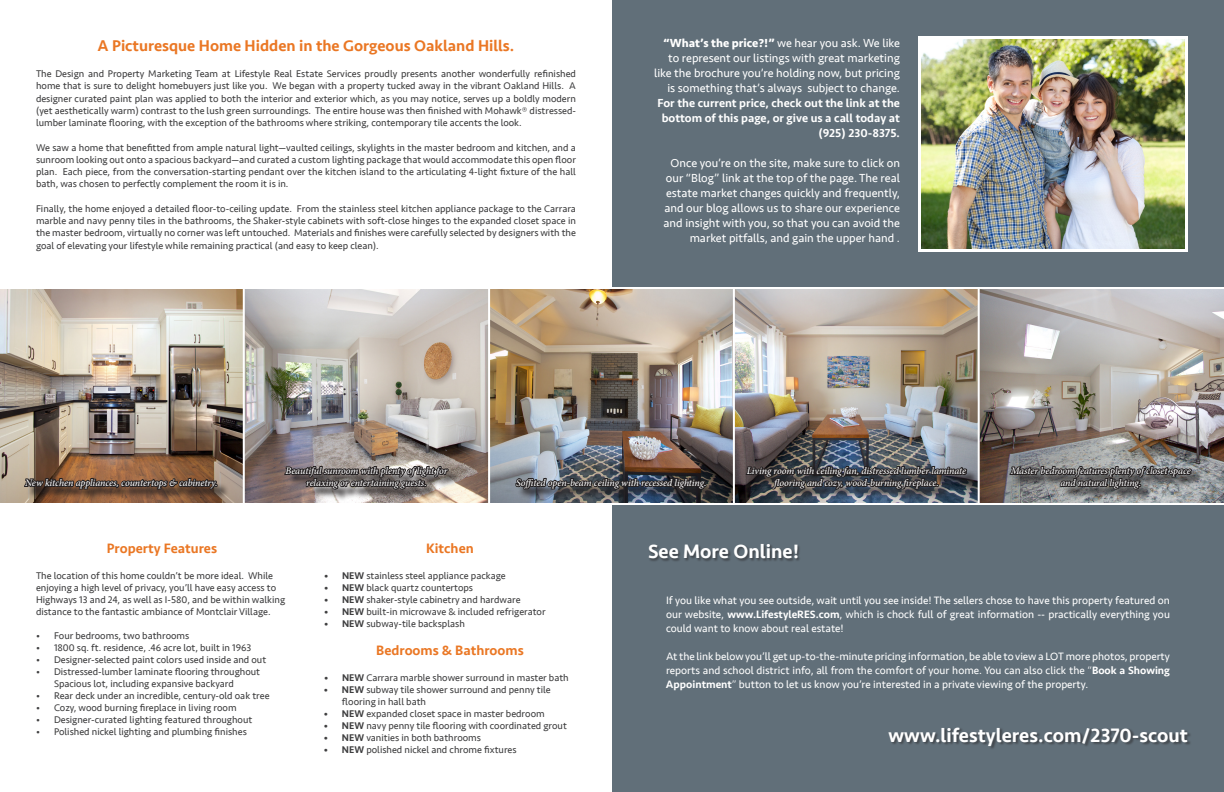
<style>
.page{position:relative;width:1224px;height:792px;background:#fff}
.page>*{position:absolute;margin:0;border:0;box-sizing:border-box;transform-origin:0 0}
.t1{font:500 20px "Seravek";color:#fff}
.t2{font:500 16px "Seravek";color:#ea7724}
.t3{font:500 14px "Seravek";color:#ea7724}
.t4{font:12px/15px "Seravek";color:#fff;text-align:right}
.t5{font:11px/14px "Seravek";color:#fff;text-align:justify}
.t6{font:10px/12.2px "Seravek";color:#3e3e3f;text-align:justify}
.t7{font:italic 500 10px/12px "Minion Pro";letter-spacing:-.01em;color:#fff;text-align:center}
.s1{font-weight:700}
.s2{font-weight:500}
.s3{font-weight:300}
</style>
<div class="page">
<div style="left:612px;top:0;width:612px;height:792px;background:#616f79"></div>
<img style="left:0;top:289px;width:1224px;height:214px">
<hr style="left:243px;top:289px;width:2px;height:216px;background:#fff">
<hr style="left:488px;top:289px;width:2px;height:215px;background:#fff">
<hr style="left:733px;top:288px;width:2px;height:216px;background:#fff">
<hr style="left:978px;top:288px;width:2px;height:216px;background:#fff">
<div style="left:26px;top:480px;width:204px;height:22px;background:#231f20;opacity:.75"></div>
<svg style="left:23px;top:443px;width:195px;height:60px;background:#7b5b44"></svg>
<div style="left:286px;top:468px;width:175px;height:34px;background:#231f20;opacity:.75"></div>
<svg style="left:283px;top:431px;width:167px;height:60px;background:#817876"></svg>
<div style="left:517px;top:480px;width:202px;height:22px;background:#231f20;opacity:.75"></div>
<img style="left:514px;top:443px;width:193px;height:49px">
<div style="left:748px;top:468px;width:231px;height:34px;background:#231f20;opacity:.75"></div>
<img style="left:744px;top:431px;width:225px;height:70px">
<div style="left:1012px;top:468px;width:192px;height:34px;background:#231f20;opacity:.75"></div>
<svg style="left:1008px;top:447px;width:185px;height:44px;background:#706f6f"></svg>
<hr style="left:0;top:287px;width:1224px;height:2px;background:#fff">
<hr style="left:0;top:503px;width:1224px;height:2px;background:#fff">
<img style="left:922px;top:40px;width:262px;height:208px">
<div style="left:918px;top:36px;width:270px;height:216px;border:3px solid #fff"></div>
<div style="left:649px;top:544px;width:152px;height:18px;background:#231f20;opacity:.5"></div>
<div style="left:888px;top:727px;width:303px;height:23px;background:#231f20;opacity:.5"></div>
<p class="t2" style="left:98px;top:36px;width:418px">A Picturesque Home Hidden in the Gorgeous Oakland Hills.</p>
<p class="t6" style="left:36px;top:68px;width:542px">The Design and Property Marketing Team at Lifestyle Real Estate Services proudly presents another wonderfully refinished home that is sure to delight homebuyers just like you. We began with a property tucked away in the vibrant Oakland Hills. A designer curated paint plan was applied to both the interior and exterior which, as you may notice, serves up a boldly modern (yet aesthetically warm) contrast to the lush green surroundings. The entire house was then finished with Mohawk® distressed&shy;lumber laminate flooring, with the exception of the bathrooms where striking, contemporary tile accents the look.</p>
<p class="t6" style="left:36px;top:141px;width:542px">We saw a home that benefitted from ample natural light—vaulted ceilings, skylights in the master bedroom and kitchen, and a sunroom looking out onto a spacious backyard—and curated a custom lighting package that would accommodate this open floor plan. Each piece, from the conversation-starting pendant over the kitchen island to the articulating 4-light fixture of the hall bath, was chosen to perfectly complement the room it is in.</p>
<p class="t6" style="left:36px;top:202px;width:542px">Finally, the home enjoyed a detailed floor-to-ceiling update. From the stainless steel kitchen appliance package to the Carrara marble and navy penny tiles in the bathrooms, the Shaker-style cabinets with soft-close hinges to the expanded closet space in the master bedroom, virtually no corner was left untouched. Materials and finishes were carefully selected by designers with the goal of elevating your lifestyle while remaining practical (and easy to keep clean).</p>
<p class="t4" style="left:654px;top:36px;width:247px"><span class="s1">“What’s the price?!”</span> we hear you ask. We like to represent our listings with great marketing like the brochure you’re holding now, but pricing is something that’s always subject to change.<br><span class="s2">For the current price, check out the link at the bottom of this page, or give us a call today at (925) 230-8375.</span></p>
<p class="t4" style="left:664px;top:156px;width:238px">Once you’re on the site, make sure to click on our “Blog” link at the top of the page. The real estate market changes quickly and frequently, and our blog allows us to share our experience and insight with you, so that you can avoid the market pitfalls, and gain the upper hand .</p>
<p class="t7" style="left:25px;top:477px;width:194px">New kitchen appliances, countertops &amp; cabinetry.</p>
<p class="t7" style="left:285px;top:465px;width:164px">Beautiful sunroom with plenty of light for</p>
<p class="t7" style="left:306px;top:477px;width:122px">relaxing or entertaining guests.</p>
<p class="t7" style="left:516px;top:477px;width:192px">Soffited open-beam ceiling with recessed lighting.</p>
<p class="t7" style="left:747px;top:465px;width:221px">Living room with ceiling fan, distressed lumber laminate flooring and cozy, wood-burning fireplace.</p>
<p class="t7" style="left:1011px;top:465px;width:182px">Master bedroom features plenty of closet space</p>
<p class="t7" style="left:1060px;top:477px;width:82px">and natural lighting.</p>
<p class="t3" style="left:107px;top:540px;width:112px">Property Features</p>
<p class="t6" style="left:36px;top:570px;width:251px;text-align:left">The location of this home couldn’t be more ideal. While enjoying a high level of privacy, you’ll have easy access to Highways 13 and 24, as well as I-580, and be within walking distance to the fantastic ambiance of Montclair Village.</p>
<p class="t6" style="left:36px;top:629px;width:155px">• Four bedrooms, two bathrooms</p>
<p class="t6" style="left:36px;top:641px;width:217px">• 1800 sq. ft. residence, .46 acre lot, built in 1963</p>
<p class="t6" style="left:36px;top:653px;width:232px">• Designer-selected paint colors used inside and out</p>
<p class="t6" style="left:54px;top:666px;width:208px;text-indent:-18px">• Distressed-lumber laminate flooring throughout<br>Spacious lot, including expansive backyard</p>
<p class="t6" style="left:36px;top:689px;width:235px">• Rear deck under an incredible, century-old oak tree</p>
<p class="t6" style="left:36px;top:701px;width:202px">• Cozy, wood burning fireplace in living room</p>
<p class="t6" style="left:36px;top:713px;width:218px">• Designer-curated lighting featured throughout</p>
<p class="t6" style="left:36px;top:725px;width:212px">• Polished nickel lighting and plumbing finishes</p>
<p class="t3" style="left:426px;top:540px;width:49px">Kitchen</p>
<p class="t6" style="left:324px;top:569px;width:183px"><span class="s2">• NEW</span> stainless steel appliance package</p>
<p class="t6" style="left:324px;top:581px;width:151px"><span class="s2">• NEW</span> black quartz countertops</p>
<p class="t6" style="left:324px;top:593px;width:198px"><span class="s2">• NEW</span> shaker-style cabinetry and hardware</p>
<p class="t6" style="left:324px;top:605px;width:223px"><span class="s2">• NEW</span> built-in microwave &amp; included refrigerator</p>
<p class="t6" style="left:324px;top:617px;width:142px"><span class="s2">• NEW</span> subway-tile backsplash</p>
<p class="t3" style="left:376px;top:642px;width:149px">Bedrooms &amp; Bathrooms</p>
<p class="t6" style="left:324px;top:671px;width:246px"><span class="s2">• NEW</span> Carrara marble shower surround in master bath</p>
<p class="t6" style="left:342px;top:684px;width:210px;text-indent:-18px"><span class="s2">• NEW</span> subway tile shower surround and penny tile flooring in hall bath</p>
<p class="t6" style="left:324px;top:707px;width:222px"><span class="s2">• NEW</span> expanded closet space in master bedroom</p>
<p class="t6" style="left:324px;top:719px;width:244px"><span class="s2">• NEW</span> navy penny tile flooring with coordinated grout</p>
<p class="t6" style="left:324px;top:731px;width:159px"><span class="s2">• NEW</span> vanities in both bathrooms</p>
<p class="t6" style="left:324px;top:743px;width:194px"><span class="s2">• NEW</span> polished nickel and chrome fixtures</p>
<p class="t1" style="left:648px;top:539px;width:153px">See More Online!</p>
<p class="t5" style="left:666px;top:593px;width:505px">If you like what you see outside, wait until you see inside! The sellers chose to have this property featured on our website, <span class="s2">www.LifestyleRES.com</span>, which is chock full of great information -- practically everything you could want to know about real estate!</p>
<p class="t5" style="left:666px;top:649px;width:506px">At the link below you’ll get up-to-the-minute pricing information, be able to view a LOT more photos, property reports and school district info, all from the comfort of your home. You can also click the <span class="s3">“</span><span class="s2">Book a Showing Appointment</span><span class="s3">”</span> button to let us know you’re interested in a private viewing of the property.</p>
<p class="t1" style="left:888px;top:723px;width:301px">www.lifestyleres.com/2370-scout</p>
</div>
